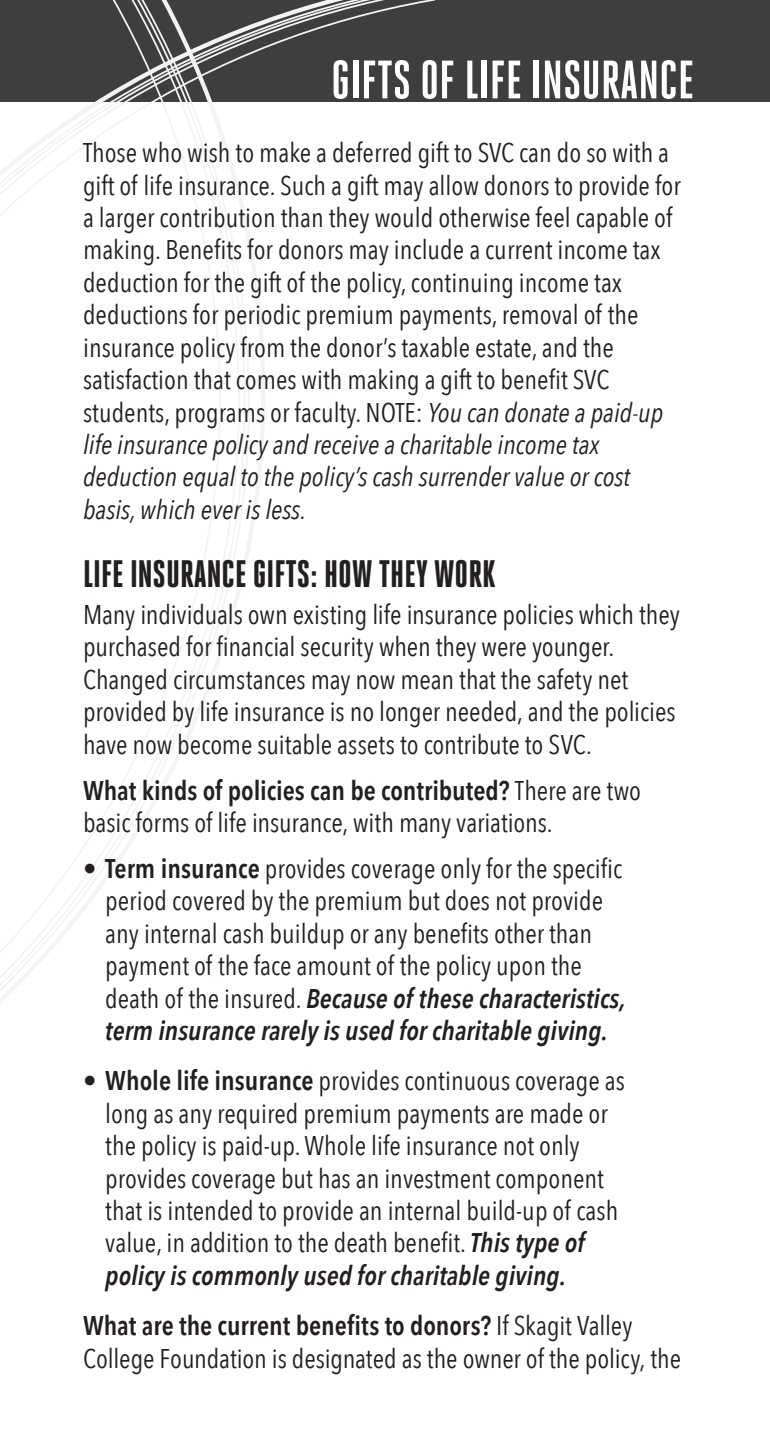
<style>
.page{position:relative;width:770px;height:1438px;background:#fff}
.page>*{position:absolute;margin:0;border:0;box-sizing:border-box;transform-origin:0 0}
.t1{font:700 54px "Heroic Condensed";color:#fff}
.t2{font:800 38.25px "Heroic Condensed";color:#231f20}
.t3{font:condensed 27px/32.4px "Avenir Next LT Pro";color:#231f20}
.s1{font-style:italic}
.s2{font-weight:600}
.s3{font-weight:600;font-style:italic}
</style>
<div class="page">
<div style="left:0;top:0;width:770px;height:101px;background:#3e3e3f"></div>
<svg style="left:0;top:0;width:338px;height:1004px"></svg>
<h1 class="t1" style="left:331px;top:50px;width:365px">GIFTS OF LIFE INSURANCE</h1>
<p class="t3" style="left:83px;top:137px;width:599px">Those who wish to make a deferred gift to SVC can do so with a gift of life insurance. Such a gift may allow donors to provide for a larger contribution than they would otherwise feel capable of making. Benefits for donors may include a current income tax deduction for the gift of the policy, continuing income tax deductions for periodic premium payments, removal of the insurance policy from the donor’s taxable estate, and the satisfaction that comes with making a gift to benefit SVC students, programs or faculty. NOTE: <span class="s1">You can donate a paid-up life insurance policy and receive a charitable income tax deduction equal to the policy’s cash surrender value or cost basis, which ever is less.</span></p>
<h2 class="t2" style="left:83px;top:553px;width:414px">LIFE INSURANCE GIFTS: HOW THEY WORK</h2>
<p class="t3" style="left:83px;top:598px;width:598px">Many individuals own existing life insurance policies which they purchased for financial security when they were younger.<br>Changed circumstances may now mean that the safety net provided by life insurance is no longer needed, and the policies have now become suitable assets to contribute to SVC.</p>
<p class="t3" style="left:83px;top:774px;width:559px"><span class="s2">What kinds of policies can be contributed?</span> There are two basic forms of life insurance, with many variations.</p>
<p class="t3" style="left:105px;top:852px;width:522px;text-indent:-22px">• <span class="s2">Term insurance</span> provides coverage only for the specific period covered by the premium but does not provide any internal cash buildup or any benefits other than payment of the face amount of the policy upon the death of the insured. <span class="s3">Because of these characteristics, term insurance rarely is used for charitable giving.</span></p>
<p class="t3" style="left:105px;top:1064px;width:521px;text-indent:-22px">• <span class="s2">Whole life insurance</span> provides continuous coverage as long as any required premium payments are made or the policy is paid-up. Whole life insurance not only provides coverage but has an investment component that is intended to provide an internal build-up of cash value, in addition to the death benefit. <span class="s3">This type of policy is commonly used for charitable giving.</span></p>
<p class="t3" style="left:83px;top:1309px;width:599px"><span class="s2">What are the current benefits to donors?</span> If Skagit Valley<br>College Foundation is designated as the owner of the policy, the</p>
</div>
